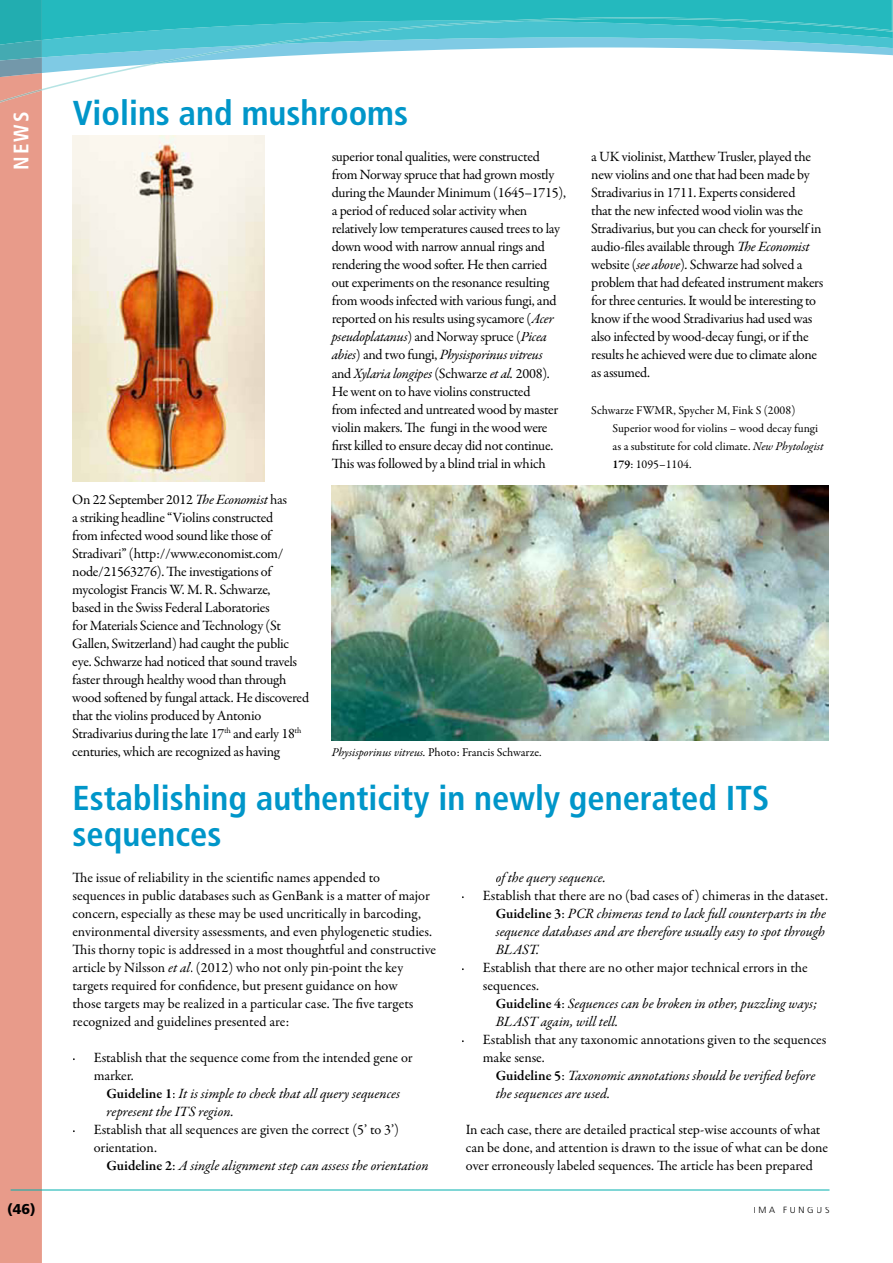
<style>
.page{position:relative;width:893px;height:1263px;background:#fff}
.page>*{position:absolute;margin:0;border:0;box-sizing:border-box;transform-origin:0 0}
.t1{font:700 condensed 34.5px/36px "Frutiger LT Std";color:#0096c9}
.t2{font:700 condensed 21px "Frutiger LT Std";color:#fff}
.t3{font:14.25px/18px "Garamond Premr Pro";letter-spacing:-.02em;color:#000}
.t4{font:14.25px/18px "Garamond Premr Pro";color:#000}
.t5{font:italic 14.25px/18px "Garamond Premr Pro";color:#000}
.t6{font:900 14.25px "Frutiger LT Std";color:#000}
.t7{font:12px/18px "Garamond Premr Pro";color:#000}
.t8{font:300 9px "Frutiger LT Std";letter-spacing:.3em;color:#000}
.t9{font:8.25px "Garamond Premr Pro";color:#000}
.s1{font-style:italic}
.s2{font-weight:600}
.s3{font-weight:600;font-style:normal}
.s4{font-style:normal}
</style>
<div class="page">
<div style="left:0;top:103px;width:42px;height:1160px;background:#e89b8a"></div>
<svg style="left:0;top:0;width:893px;height:103px"></svg>
<hr style="left:11px;top:1189px;width:818px;height:1px;background:#00afad">
<div style="left:8px;top:1203px;width:27px;height:13px;background:#e89b8a"></div>
<img style="left:332px;top:486px;width:496px;height:254px">
<img style="left:73px;top:136px;width:192px;height:345px">
<h2 class="t2" style="left:12px;top:170px;width:60px;rotate:-90deg">NEWS</h2>
<h1 class="t1" style="left:73px;top:97px;width:337px">Violins and mushrooms</h1>
<p class="t3" style="left:332px;top:149px;width:236px">superior tonal qualities, were constructed from Norway spruce that had grown mostly during the Maunder Minimum (1645–1715), a period of reduced solar activity when relatively low temperatures caused trees to lay down wood with narrow annual rings and rendering the wood softer. He then carried out experiments on the resonance resulting from woods infected with various fungi, and reported on his results using sycamore (<span class="s1">Acer pseudoplatanus</span>) and Norway spruce (<span class="s1">Picea abies</span>) and two fungi, <span class="s1">Physisporinus vitreus<br></span>and <span class="s1">Xylaria longipes</span> (Schwarze <span class="s1">et al.</span> 2008).<br>He went on to have violins constructed<br>from infected and untreated wood by master violin makers. The fungi in the wood were first killed to ensure decay did not continue.<br>This was followed by a blind trial in which</p>
<p class="t3" style="left:591px;top:149px;width:234px">a UK violinist, Matthew Trusler, played the new violins and one that had been made by Stradivarius in 1711. Experts considered<br>that the new infected wood violin was the Stradivarius, but you can check for yourself in audio-files available through <span class="s1">The Economist </span>website (<span class="s1">see above</span>). Schwarze had solved a problem that had defeated instrument makers for three centuries. It would be interesting to know if the wood Stradivarius had used was also infected by wood-decay fungi, or if the results he achieved were due to climate alone as assumed.</p>
<p class="t7" style="left:613px;top:402px;width:213px;text-indent:-21px">Schwarze FWMR, Spycher M, Fink S (2008)<br>Superior wood for violins – wood decay fungi as a substitute for cold climate. <span class="s1">New Phytologist </span><span class="s2">179</span>: 1095–1104.</p>
<p class="t3" style="left:72px;top:491px;width:238px">On 22 September 2012 <span class="s1">The Economist</span> has<br>a striking headline “Violins constructed<br>from infected wood sound like those of Stradivari” (http://www.economist.com/ node/21563276). The investigations of mycologist Francis W. M. R. Schwarze,<br>based in the Swiss Federal Laboratories<br>for Materials Science and Technology (St Gallen, Switzerland) had caught the public eye. Schwarze had noticed that sound travels faster through healthy wood than through wood softened by fungal attack. He discovered that the violins produced by Antonio Stradivarius during the late 17<sup>t</sup> and early 18</p>
<p class="t9" style="left:226px;top:727px;width:6px">h</p>
<p class="t9" style="left:295px;top:727px;width:8px">th</p>
<p class="t3" style="left:72px;top:744px;width:209px">centuries, which are recognized as having</p>
<p class="t7" style="left:332px;top:744px;width:211px"><span class="s1">Physisporinus vitreus.</span> Photo: Francis Schwarze.</p>
<h1 class="t1" style="left:73px;top:782px;width:698px">Establishing authenticity in newly generated ITS sequences</h1>
<p class="t4" style="left:73px;top:870px;width:365px">The issue of reliability in the scientific names appended to sequences in public databases such as GenBank is a matter of major concern, especially as these may be used uncritically in barcoding, environmental diversity assessments, and even phylogenetic studies.<br>This thorny topic is addressed in a most thoughtful and constructive article by Nilsson <span class="s1">et al</span>. (2012) who not only pin-point the key targets required for confidence, but present guidance on how<br>those targets may be realized in a particular case. The five targets recognized and guidelines presented are:</p>
<p class="t4" style="left:94px;top:1050px;width:320px;text-indent:-21px">· Establish that the sequence come from the intended gene or marker.</p>
<p class="t5" style="left:107px;top:1086px;width:295px"><span class="s3">Guideline 1</span><span class="s4">:</span> It is simple to check that all query sequences represent the ITS region.</p>
<p class="t4" style="left:94px;top:1122px;width:307px;text-indent:-21px">· Establish that all sequences are given the correct (5’ to 3’) orientation.</p>
<p class="t5" style="left:107px;top:1158px;width:324px"><span class="s3">Guideline 2</span><span class="s4">:</span> A single alignment step can assess the orientation</p>
<p class="t5" style="left:496px;top:870px;width:112px">of the query sequence.</p>
<p class="t5" style="left:496px;top:888px;width:334px;text-indent:-34px"><span class="s4">· Establish that there are no (bad cases of ) chimeras in the dataset.<br></span><span class="s3">Guideline 3</span><span class="s4">:</span> PCR chimeras tend to lack full counterparts in the sequence databases and are therefore usually easy to spot through BLAST.</p>
<p class="t4" style="left:483px;top:960px;width:326px;text-indent:-21px">· Establish that there are no other major technical errors in the sequences.</p>
<p class="t5" style="left:496px;top:996px;width:323px"><span class="s3">Guideline 4</span><span class="s4">:</span> Sequences can be broken in other, puzzling ways;<br>BLAST again, will tell.</p>
<p class="t4" style="left:483px;top:1032px;width:345px;text-indent:-21px">· Establish that any taxonomic annotations given to the sequences make sense.</p>
<p class="t5" style="left:496px;top:1068px;width:321px"><span class="s3">Guideline 5</span><span class="s4">:</span> Taxonomic annotations should be verified before the sequences are used.</p>
<p class="t4" style="left:466px;top:1122px;width:364px">In each case, there are detailed practical step-wise accounts of what can be done, and attention is drawn to the issue of what can be done over erroneously labeled sequences. The article has been prepared</p>
<p class="t6" style="left:7px;top:1200px;width:30px">(46)</p>
<p class="t8" style="left:754px;top:1205px;width:77px">IMA FUNGUS</p>
</div>
